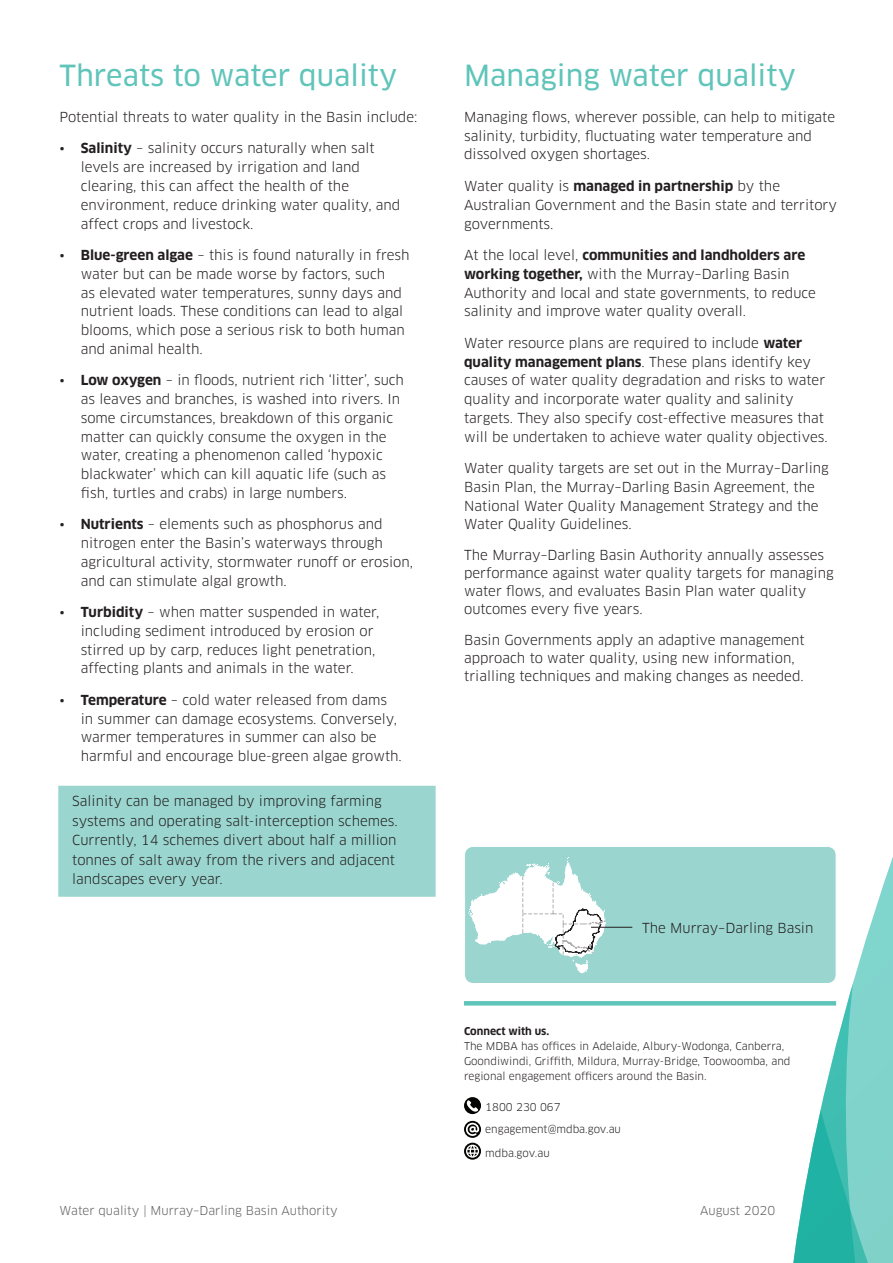
<style>
.page{position:relative;width:893px;height:1263px;background:#fff}
.page>*{position:absolute;margin:0;border:0;box-sizing:border-box;transform-origin:0 0}
.t1{font:28.5px "Clan OT News";color:#5fc4b9}
.t2{font:13.5px/18.8px "Clan OT";color:#231f20}
.t3{font:12px "Clan OT";color:#616164}
.t4{font:10.5px/15px "Clan OT";color:#231f20}
.t5{font:700 10.5px "Clan OT";color:#231f20}
.s1{font-weight:700}
</style>
<div class="page">
<div style="left:60px;top:795px;width:374px;height:92px;background:#9ad6cf"></div>
<div style="left:58px;top:786px;width:378px;height:111px;border:20px solid #9ad6cf"></div>
<svg style="left:793px;top:857px;width:100px;height:406px"></svg>
<hr style="left:464px;top:1001px;width:372px;height:4px;background:#5fc4b9">
<svg style="left:464px;top:1097px;width:17px;height:17px"></svg>
<svg style="left:464px;top:1121px;width:17px;height:39px"></svg>
<svg style="left:465px;top:847px;width:372px;height:137px"></svg>
<hr style="left:591px;top:927px;width:41px;height:1px;background:#231f20">
<h1 class="t1" style="left:60px;top:59px;width:339px">Threats to water quality</h1>
<p class="t2" style="left:60px;top:108px;width:359px">Potential threats to water quality in the Basin include:</p>
<p class="t2" style="left:81px;top:139px;width:321px;text-indent:-21px">• <span class="s1">Salinity</span> – salinity occurs naturally when salt levels are increased by irrigation and land clearing, this can affect the health of the environment, reduce drinking water quality, and affect crops and livestock.</p>
<p class="t2" style="left:81px;top:246px;width:330px;text-indent:-21px">• <span class="s1">Blue-green algae</span> – this is found naturally in fresh water but can be made worse by factors, such<br>as elevated water temperatures, sunny days and nutrient loads. These conditions can lead to algal blooms, which pose a serious risk to both human and animal health.</p>
<p class="t2" style="left:81px;top:371px;width:325px;text-indent:-21px">• <span class="s1">Low oxygen</span> – in floods, nutrient rich ‘litter’, such as leaves and branches, is washed into rivers. In some circumstances, breakdown of this organic matter can quickly consume the oxygen in the water, creating a phenomenon called ‘hypoxic blackwater’ which can kill aquatic life (such as fish, turtles and crabs) in large numbers.</p>
<p class="t2" style="left:81px;top:515px;width:334px;text-indent:-21px">• <span class="s1">Nutrients</span> – elements such as phosphorus and nitrogen enter the Basin’s waterways through agricultural activity, stormwater runoff or erosion, and can stimulate algal growth.</p>
<p class="t2" style="left:81px;top:603px;width:300px;text-indent:-21px">• <span class="s1">Turbidity</span> – when matter suspended in water, including sediment introduced by erosion or stirred up by carp, reduces light penetration, affecting plants and animals in the water.</p>
<p class="t2" style="left:81px;top:690px;width:323px;text-indent:-21px">• <span class="s1">Temperature</span> – cold water released from dams in summer can damage ecosystems. Conversely, warmer temperatures in summer can also be harmful and encourage blue-green algae growth.</p>
<p class="t2" style="left:72px;top:791px;width:327px;line-height:19.5px">Salinity can be managed by improving farming systems and operating salt-interception schemes.<br>Currently, 14 schemes divert about half a million tonnes of salt away from the rivers and adjacent landscapes every year.</p>
<h1 class="t1" style="left:464px;top:59px;width:333px">Managing water quality</h1>
<p class="t2" style="left:464px;top:108px;width:372px">Managing flows, wherever possible, can help to mitigate salinity, turbidity, fluctuating water temperature and dissolved oxygen shortages.</p>
<p class="t2" style="left:464px;top:177px;width:374px">Water quality is <span class="s1">managed in partnership</span> by the<br>Australian Government and the Basin state and territory governments.</p>
<p class="t2" style="left:464px;top:246px;width:353px">At the local level, <span class="s1">communities and landholders are working together,</span> with the Murray–Darling Basin Authority and local and state governments, to reduce salinity and improve water quality overall.</p>
<p class="t2" style="left:464px;top:333px;width:365px">Water resource plans are required to include <span class="s1">water quality management plans</span>. These plans identify key causes of water quality degradation and risks to water quality and incorporate water quality and salinity targets. They also specify cost-effective measures that will be undertaken to achieve water quality objectives.</p>
<p class="t2" style="left:464px;top:459px;width:366px">Water quality targets are set out in the Murray–Darling Basin Plan, the Murray–Darling Basin Agreement, the National Water Quality Management Strategy and the Water Quality Guidelines.</p>
<p class="t2" style="left:464px;top:546px;width:371px;line-height:18px">The Murray–Darling Basin Authority annually assesses performance against water quality targets for managing water flows, and evaluates Basin Plan water quality outcomes every five years.</p>
<p class="t2" style="left:464px;top:631px;width:342px;line-height:18px">Basin Governments apply an adaptive management approach to water quality, using new information, trialling techniques and making changes as needed.</p>
<p class="t2" style="left:642px;top:918px;width:173px">The Murray–Darling Basin</p>
<p class="t5" style="left:464px;top:1025px;width:87px">Connect with us.</p>
<p class="t4" style="left:464px;top:1039px;width:328px">The MDBA has offices in Adelaide, Albury-Wodonga, Canberra,<br>Goondiwindi, Griffith, Mildura, Murray-Bridge, Toowoomba, and regional engagement officers around the Basin.</p>
<p class="t4" style="left:485px;top:1096px;width:137px;line-height:22.2px">1800 230 067 engagement@mdba.gov.au</p>
<p class="t4" style="left:485px;top:1145px;width:66px">mdba.gov.au</p>
<p class="t3" style="left:60px;top:1203px;width:280px">Water quality | Murray–Darling Basin Authority</p>
<p class="t3" style="left:700px;top:1203px;width:77px">August 2020</p>
</div>
